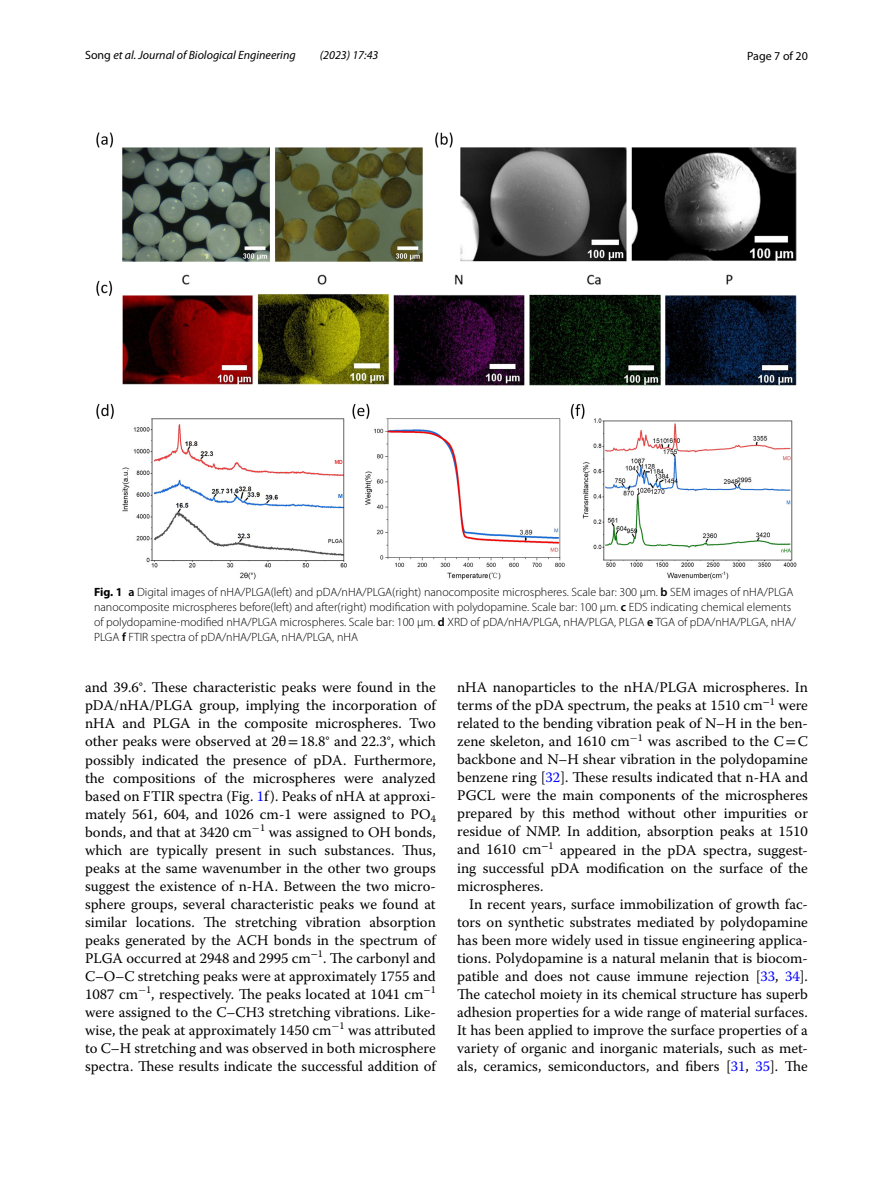
<style>
.page{position:relative;width:893px;height:1187px;background:#fff}
.page>*{position:absolute;margin:0;border:0;box-sizing:border-box;transform-origin:0 0}
.t1{font:14.7px/18px "Warnock Pro";color:#000;text-align:justify}
.t2{font:300 12px/15px "Myriad Pro";color:#000}
.t3{font:italic 12px "Myriad Pro";color:#000}
.t4{font:12px "Myriad Pro";color:#000}
.s1{font-style:normal}
.s2{font-weight:700}
.s3{font-weight:600}
.s4{font-family:"STIX"}
.s5{color:#00f}
</style>
<div class="page">
<img style="left:96px;top:133px;width:701px;height:446px">
<p class="t3" style="left:85px;top:48px;width:212px"><span class="s1">Song</span> et al. Journal of Biological Engineering</p>
<p class="t3" style="left:320px;top:48px;width:60px">(2023) 17:43</p>
<p class="t4" style="left:747px;top:48px;width:62px">Page 7 of 20</p>
<p class="t2" style="left:94px;top:585px;width:703px"><span class="s2">Fig. 1</span> <span class="s3">a</span> Digital images of nHA/PLGA(left) and pDA/nHA/PLGA(right) nanocomposite microspheres. Scale bar: 300 μm. <span class="s3">b</span> SEM images of nHA/PLGA nanocomposite microspheres before(left) and after(right) modification with polydopamine. Scale bar: 100 μm. <span class="s3">c</span> EDS indicating chemical elements of polydopamine-modified nHA/PLGA microspheres. Scale bar: 100 μm. <span class="s3">d</span> XRD of pDA/nHA/PLGA, nHA/PLGA, PLGA <span class="s3">e</span> TGA of pDA/nHA/PLGA, nHA/ PLGA <span class="s3">f</span> FTIR spectra of pDA/nHA/PLGA, nHA/PLGA, nHA</p>
<p class="t1" style="left:85px;top:678px;width:352px">and 39.6°. These characteristic peaks were found in the pDA/nHA/PLGA group, implying the incorporation of nHA and PLGA in the composite microspheres. Two other peaks were observed at 2θ<span class="s4">=</span>18.8° and 22.3°, which possibly indicated the presence of pDA. Furthermore, the compositions of the microspheres were analyzed based on FTIR spectra (Fig. <span class="s5">1</span>f). Peaks of nHA at approxi&shy;mately 561, 604, and 1026 cm-1 were assigned to PO<sub>4 </sub>bonds, and that at 3420 cm<sup>−</sup><sup>1</sup> was assigned to OH bonds, which are typically present in such substances. Thus, peaks at the same wavenumber in the other two groups suggest the existence of n-HA. Between the two micro&shy;sphere groups, several characteristic peaks we found at similar locations. The stretching vibration absorption peaks generated by the ACH bonds in the spectrum of PLGA occurred at 2948 and 2995 cm<sup>−</sup><sup>1</sup>. The carbonyl and C–O–C stretching peaks were at approximately 1755 and 1087 cm<sup>−</sup><sup>1</sup>, respectively. The peaks located at 1041 cm<sup>−</sup><sup>1 </sup>were assigned to the C–CH3 stretching vibrations. Like&shy;wise, the peak at approximately 1450 cm<sup>−</sup><sup>1</sup> was attributed to C–H stretching and was observed in both microsphere spectra. These results indicate the successful addition of</p>
<p class="t1" style="left:457px;top:678px;width:352px">nHA nanoparticles to the nHA/PLGA microspheres. In terms of the pDA spectrum, the peaks at 1510 cm<sup>−</sup><sup>1</sup> were related to the bending vibration peak of N–H in the ben&shy;zene skeleton, and 1610 cm<sup>−</sup><sup>1</sup> was ascribed to the C<span class="s4">=</span>C backbone and N–H shear vibration in the polydopamine benzene ring [<span class="s5">32</span>]. These results indicated that n-HA and PGCL were the main components of the microspheres prepared by this method without other impurities or residue of NMP. In addition, absorption peaks at 1510 and 1610 cm<sup>−</sup><sup>1</sup> appeared in the pDA spectra, suggest&shy;ing successful pDA modification on the surface of the microspheres.</p>
<p class="t1" style="left:457px;top:894px;width:352px;text-indent:12px">In recent years, surface immobilization of growth fac&shy;tors on synthetic substrates mediated by polydopamine has been more widely used in tissue engineering applica&shy;tions. Polydopamine is a natural melanin that is biocom&shy;patible and does not cause immune rejection [<span class="s5">33</span>, <span class="s5">34</span>].<br>The catechol moiety in its chemical structure has superb adhesion properties for a wide range of material surfaces.<br>It has been applied to improve the surface properties of a variety of organic and inorganic materials, such as met&shy;als, ceramics, semiconductors, and fibers [<span class="s5">31</span>, <span class="s5">35</span>]. The</p>
</div>
